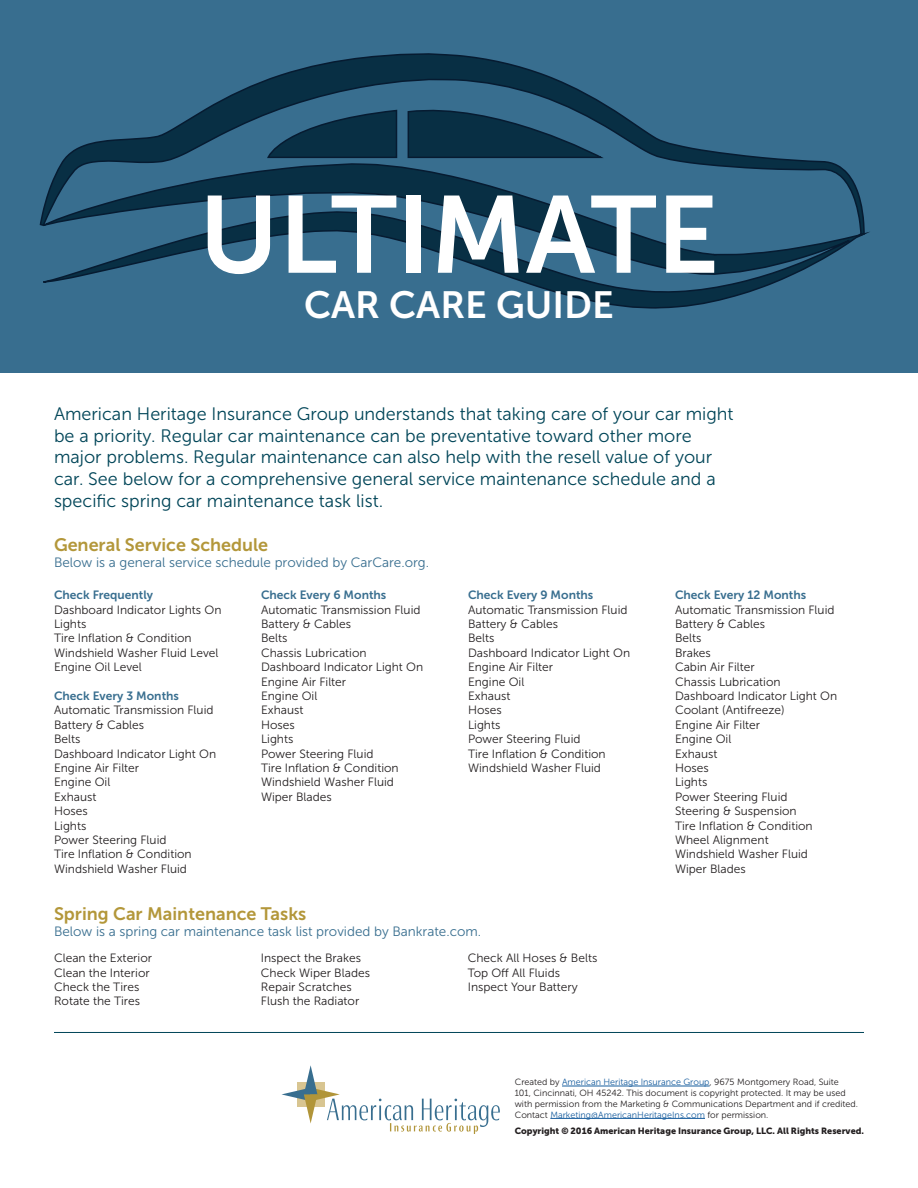
<style>
.page{position:relative;width:918px;height:1188px;background:#fff}
.page>*{position:absolute;margin:0;border:0;box-sizing:border-box;transform-origin:0 0}
.t1{font:108.75px "Museo Sans 700";color:#fff}
.t2{font:37.8px "Museo Sans 700";color:#fff}
.t3{font:18px/21.6px "Museo Sans 300";color:#014558}
.t4{font:18px "Museo Sans 700";color:#b3973a}
.t5{font:13.5px "Museo Sans 300";color:#386e8f}
.t6{font:12px "Museo Sans 300";color:#231f20}
.t7{font:12px "Museo Sans 700";color:#386e8f}
.t8{font:9px/10.8px "Museo Sans 300";color:#231f20}
.t9{font:9px "Museo Sans 900";color:#231f20}
.s1{color:#175d9e}
</style>
<div class="page">
<div style="left:0;top:0;width:918px;height:373px;background:#386e8f"></div>
<svg style="left:39px;top:53px;width:791px;height:173px"></svg>
<svg style="left:407px;top:102px;width:195px;height:57px"></svg>
<svg style="left:267px;top:109px;width:131px;height:50px"></svg>
<svg style="left:42px;top:162px;width:828px;height:147px"></svg>
<hr style="left:562px;top:1086px;width:148px;height:1px;background:#175d9e">
<hr style="left:550px;top:1118px;width:155px;height:1px;background:#175d9e">
<svg style="left:282px;top:1065px;width:218px;height:69px"></svg>
<hr style="left:54px;top:1032px;width:810px;height:1px;background:#014558">
<p class="t1" style="left:199px;top:175px;width:521px">ULTIMATE</p>
<p class="t2" style="left:304px;top:284px;width:311px">CAR CARE GUIDE</p>
<p class="t3" style="left:54px;top:403px;width:681px">American Heritage Insurance Group understands that taking care of your car might be a priority. Regular car maintenance can be preventative toward other more major problems. Regular maintenance can also help with the resell value of your car. See below for a comprehensive general service maintenance schedule and a specific spring car maintenance task list.</p>
<p class="t4" style="left:54px;top:535px;width:216px">General Service Schedule</p>
<p class="t5" style="left:54px;top:555px;width:377px">Below is a general service schedule provided by CarCare.org.</p>
<p class="t7" style="left:54px;top:588px;width:101px">Check Frequently</p>
<p class="t6" style="left:54px;top:603px;width:169px">Dashboard Indicator Lights On</p>
<p class="t6" style="left:54px;top:617px;width:34px">Lights</p>
<p class="t6" style="left:54px;top:632px;width:139px">Tire Inflation &amp; Condition</p>
<p class="t6" style="left:54px;top:646px;width:166px">Windshield Washer Fluid Level</p>
<p class="t6" style="left:54px;top:661px;width:89px">Engine Oil Level</p>
<p class="t7" style="left:54px;top:689px;width:126px">Check Every 3 Months</p>
<p class="t6" style="left:54px;top:704px;width:161px">Automatic Transmission Fluid</p>
<p class="t6" style="left:54px;top:718px;width:92px">Battery &amp; Cables</p>
<p class="t6" style="left:54px;top:733px;width:28px">Belts</p>
<p class="t6" style="left:54px;top:747px;width:164px">Dashboard Indicator Light On</p>
<p class="t6" style="left:54px;top:761px;width:87px">Engine Air Filter</p>
<p class="t6" style="left:54px;top:776px;width:58px">Engine Oil</p>
<p class="t6" style="left:54px;top:790px;width:44px">Exhaust</p>
<p class="t6" style="left:54px;top:805px;width:35px">Hoses</p>
<p class="t6" style="left:54px;top:819px;width:34px">Lights</p>
<p class="t6" style="left:54px;top:833px;width:114px">Power Steering Fluid</p>
<p class="t6" style="left:54px;top:848px;width:139px">Tire Inflation &amp; Condition</p>
<p class="t6" style="left:54px;top:862px;width:134px">Windshield Washer Fluid</p>
<p class="t7" style="left:261px;top:588px;width:127px">Check Every 6 Months</p>
<p class="t6" style="left:261px;top:603px;width:161px">Automatic Transmission Fluid</p>
<p class="t6" style="left:261px;top:617px;width:92px">Battery &amp; Cables</p>
<p class="t6" style="left:261px;top:632px;width:28px">Belts</p>
<p class="t6" style="left:261px;top:646px;width:107px">Chassis Lubrication</p>
<p class="t6" style="left:261px;top:661px;width:164px">Dashboard Indicator Light On</p>
<p class="t6" style="left:261px;top:675px;width:87px">Engine Air Filter</p>
<p class="t6" style="left:261px;top:689px;width:58px">Engine Oil</p>
<p class="t6" style="left:261px;top:704px;width:44px">Exhaust</p>
<p class="t6" style="left:261px;top:718px;width:35px">Hoses</p>
<p class="t6" style="left:261px;top:733px;width:34px">Lights</p>
<p class="t6" style="left:261px;top:747px;width:114px">Power Steering Fluid</p>
<p class="t6" style="left:261px;top:761px;width:139px">Tire Inflation &amp; Condition</p>
<p class="t6" style="left:261px;top:776px;width:134px">Windshield Washer Fluid</p>
<p class="t6" style="left:261px;top:790px;width:72px">Wiper Blades</p>
<p class="t7" style="left:468px;top:588px;width:127px">Check Every 9 Months</p>
<p class="t6" style="left:468px;top:603px;width:161px">Automatic Transmission Fluid</p>
<p class="t6" style="left:468px;top:617px;width:92px">Battery &amp; Cables</p>
<p class="t6" style="left:468px;top:632px;width:28px">Belts</p>
<p class="t6" style="left:468px;top:646px;width:164px">Dashboard Indicator Light On</p>
<p class="t6" style="left:468px;top:661px;width:87px">Engine Air Filter</p>
<p class="t6" style="left:468px;top:675px;width:58px">Engine Oil</p>
<p class="t6" style="left:468px;top:689px;width:44px">Exhaust</p>
<p class="t6" style="left:468px;top:704px;width:35px">Hoses</p>
<p class="t6" style="left:468px;top:718px;width:34px">Lights</p>
<p class="t6" style="left:468px;top:733px;width:114px">Power Steering Fluid</p>
<p class="t6" style="left:468px;top:747px;width:139px">Tire Inflation &amp; Condition</p>
<p class="t6" style="left:468px;top:761px;width:134px">Windshield Washer Fluid</p>
<p class="t4" style="left:54px;top:903px;width:254px">Spring Car Maintenance Tasks</p>
<p class="t5" style="left:54px;top:924px;width:429px">Below is a spring car maintenance task list provided by Bankrate.com.</p>
<p class="t6" style="left:54px;top:952px;width:100px">Clean the Exterior</p>
<p class="t6" style="left:54px;top:966px;width:97px">Clean the Interior</p>
<p class="t6" style="left:54px;top:980px;width:87px">Check the Tires</p>
<p class="t6" style="left:54px;top:995px;width:88px">Rotate the Tires</p>
<p class="t6" style="left:261px;top:952px;width:102px">Inspect the Brakes</p>
<p class="t6" style="left:261px;top:966px;width:111px">Check Wiper Blades</p>
<p class="t6" style="left:261px;top:980px;width:92px">Repair Scratches</p>
<p class="t6" style="left:261px;top:995px;width:100px">Flush the Radiator</p>
<p class="t6" style="left:468px;top:952px;width:131px">Check All Hoses &amp; Belts</p>
<p class="t6" style="left:468px;top:966px;width:94px">Top Off All Fluids</p>
<p class="t6" style="left:468px;top:980px;width:112px">Inspect Your Battery</p>
<p class="t7" style="left:675px;top:588px;width:133px">Check Every 12 Months</p>
<p class="t6" style="left:675px;top:603px;width:161px">Automatic Transmission Fluid</p>
<p class="t6" style="left:675px;top:617px;width:92px">Battery &amp; Cables</p>
<p class="t6" style="left:675px;top:632px;width:28px">Belts</p>
<p class="t6" style="left:675px;top:646px;width:37px">Brakes</p>
<p class="t6" style="left:675px;top:661px;width:81px">Cabin Air Filter</p>
<p class="t6" style="left:675px;top:675px;width:107px">Chassis Lubrication</p>
<p class="t6" style="left:675px;top:689px;width:164px">Dashboard Indicator Light On</p>
<p class="t6" style="left:675px;top:704px;width:111px">Coolant (Antifreeze)</p>
<p class="t6" style="left:675px;top:718px;width:87px">Engine Air Filter</p>
<p class="t6" style="left:675px;top:733px;width:58px">Engine Oil</p>
<p class="t6" style="left:675px;top:747px;width:44px">Exhaust</p>
<p class="t6" style="left:675px;top:761px;width:35px">Hoses</p>
<p class="t6" style="left:675px;top:776px;width:34px">Lights</p>
<p class="t6" style="left:675px;top:790px;width:114px">Power Steering Fluid</p>
<p class="t6" style="left:675px;top:805px;width:123px">Steering &amp; Suspension</p>
<p class="t6" style="left:675px;top:819px;width:139px">Tire Inflation &amp; Condition</p>
<p class="t6" style="left:675px;top:833px;width:95px">Wheel Alignment</p>
<p class="t6" style="left:675px;top:848px;width:134px">Windshield Washer Fluid</p>
<p class="t6" style="left:675px;top:862px;width:72px">Wiper Blades</p>
<p class="t8" style="left:515px;top:1077px;width:345px">Created by <span class="s1">American Heritage Insurance Group</span>, 9675 Montgomery Road, Suite<br>101, Cincinnati, OH 45242. This document is copyright protected. It may be used with permission from the Marketing &amp; Communications Department and if credited.<br>Contact <span class="s1">Marketing@AmericanHeritageIns.com</span> for permission.</p>
<p class="t9" style="left:515px;top:1126px;width:351px">Copyright © 2016 American Heritage Insurance Group, LLC. All Rights Reserved.</p>
</div>
